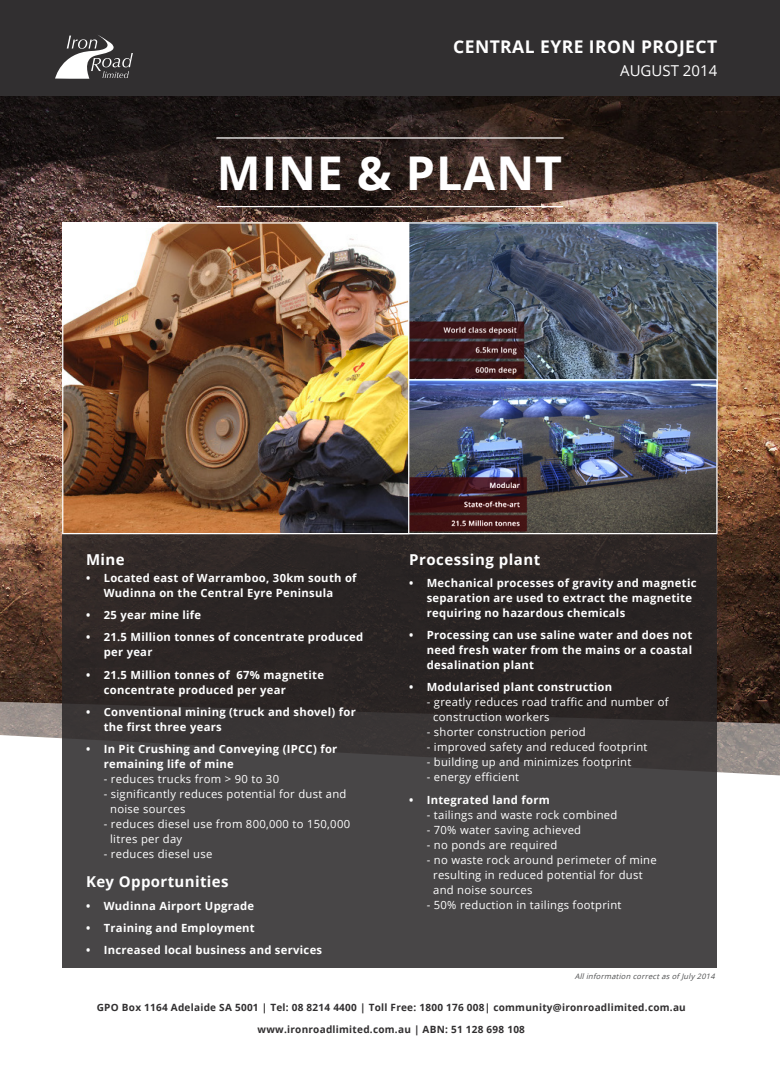
<style>
.page{position:relative;width:780px;height:1088px;background:#fff}
.page>*{position:absolute;margin:0;border:0;box-sizing:border-box;transform-origin:0 0}
.t1{font:700 46.5px "Open Sans";letter-spacing:.02em;color:#fff}
.t2{font:700 17.5px "Open Sans";letter-spacing:.025em;color:#fff}
.Body_Copy{font:700 15px "Open Sans";letter-spacing:.025em;color:#fff}
.t3{font:15px "Open Sans";color:#fff}
.t4{font:700 11.25px/15px "Open Sans";letter-spacing:.025em;color:#fff}
.t5{font:11.25px/15px "Open Sans";letter-spacing:.025em;color:#fff}
.Q_A{font:700 10px "Open Sans";letter-spacing:.025em;color:#312f30}
.Address_Copy{font:italic 7.5px "Open Sans";color:#4b4c4d}
</style>
<div class="page">
<img style="left:1px;top:96px;width:778px;height:582px">
<div style="left:1px;top:0;width:779px;height:96px;background:#312f30"></div>
<svg style="left:0;top:678px;width:780px;height:290px"></svg>
<svg style="left:63px;top:534px;width:654px;height:433px;background:#3b3737"></svg>
<img style="left:410px;top:224px;width:305px;height:155px">
<div style="left:408px;top:222px;width:309px;height:168px;border:1px solid #fff"></div>
<img style="left:409px;top:381px;width:306px;height:151px">
<div style="left:384px;top:379px;width:333px;height:155px;border:1px solid #fff"></div>
<img style="left:64px;top:224px;width:343px;height:308px">
<div style="left:62px;top:222px;width:347px;height:312px;border:1px solid #fff"></div>
<hr style="left:217px;top:206px;width:346px;height:1px;background:#fff">
<hr style="left:216px;top:137px;width:347px;height:2px;background:#fff">
<svg style="left:55px;top:35px;width:78px;height:44px"></svg>
<p class="t2" style="left:453px;top:35px;width:265px">CENTRAL EYRE IRON PROJECT</p>
<p class="t3" style="left:620px;top:60px;width:99px">AUGUST 2014</p>
<p class="t1" style="left:217px;top:140px;width:347px">MINE &amp; PLANT</p>
<p class="Body_Copy" style="left:86px;top:549px;width:40px">Mine</p>
<p class="t4" style="left:86px;top:570px;width:272px;text-align:center">• Located east of Warramboo, 30km south of<br>Wudinna on the Central Eyre Peninsula</p>
<p class="t4" style="left:86px;top:607px;width:117px">• 25 year mine life</p>
<p class="t4" style="left:104px;top:629px;width:261px;text-indent:-18px">• 21.5 Million tonnes of concentrate produced per year</p>
<p class="t4" style="left:104px;top:667px;width:222px;text-indent:-18px">• 21.5 Million tonnes of 67% magnetite concentrate produced per year</p>
<p class="t4" style="left:104px;top:704px;width:253px;text-indent:-18px">• Conventional mining (truck and shovel) for the first three years</p>
<p class="t4" style="left:104px;top:741px;width:235px;text-indent:-18px">• In Pit Crushing and Conveying (IPCC) for remaining life of mine</p>
<p class="t5" style="left:104px;top:771px;width:177px">- reduces trucks from &gt; 90 to 30</p>
<p class="t5" style="left:110px;top:786px;width:238px;text-indent:-6px">- significantly reduces potential for dust and noise sources</p>
<p class="t5" style="left:110px;top:816px;width:241px;text-indent:-6px">- reduces diesel use from 800,000 to 150,000 litres per day</p>
<p class="t5" style="left:104px;top:846px;width:110px">- reduces diesel use</p>
<p class="Body_Copy" style="left:86px;top:871px;width:144px">Key Opportunities</p>
<p class="t4" style="left:86px;top:898px;width:170px">• Wudinna Airport Upgrade</p>
<p class="t4" style="left:86px;top:920px;width:170px">• Training and Employment</p>
<p class="t4" style="left:86px;top:942px;width:238px">• Increased local business and services</p>
<p class="Body_Copy" style="left:409px;top:549px;width:133px">Processing plant</p>
<p class="t4" style="left:427px;top:575px;width:271px;text-indent:-18px">• Mechanical processes of gravity and magnetic separation are used to extract the magnetite requiring no hazardous chemicals</p>
<p class="t4" style="left:427px;top:627px;width:267px;text-align:justify;text-indent:-18px">• Processing can use saline water and does not need fresh water from the mains or a coastal desalination plant</p>
<p class="t4" style="left:409px;top:679px;width:205px">• Modularised plant construction</p>
<p class="t5" style="left:433px;top:694px;width:237px;text-indent:-6px">- greatly reduces road traffic and number of construction workers</p>
<p class="t5" style="left:427px;top:724px;width:160px">- shorter construction period</p>
<p class="t5" style="left:427px;top:739px;width:222px">- improved safety and reduced footprint</p>
<p class="t5" style="left:427px;top:754px;width:206px">- building up and minimizes footprint</p>
<p class="t5" style="left:427px;top:769px;width:94px">- energy efficient</p>
<p class="t4" style="left:409px;top:792px;width:142px">• Integrated land form</p>
<p class="t5" style="left:427px;top:807px;width:192px">- tailings and waste rock combined</p>
<p class="t5" style="left:427px;top:822px;width:156px">- 70% water saving achieved</p>
<p class="t5" style="left:427px;top:837px;width:132px">- no ponds are required</p>
<p class="t5" style="left:433px;top:852px;width:225px;text-indent:-6px">- no waste rock around perimeter of mine resulting in reduced potential for dust and noise sources</p>
<p class="t5" style="left:427px;top:897px;width:196px">- 50% reduction in tailings footprint</p>
<p class="Address_Copy" style="left:574px;top:971px;width:144px">Allinformation correctas ofJuly 2014</p>
<p class="Q_A" style="left:97px;top:1000px;width:590px">GPO Box 1164 Adelaide SA 5001 | Tel: 08 8214 4400 | Toll Free: 1800 176 008| community@ironroadlimited.com.au</p>
<p class="Q_A" style="left:257px;top:1022px;width:269px">www.ironroadlimited.com.au | ABN: 51 128 698 108</p>
</div>
